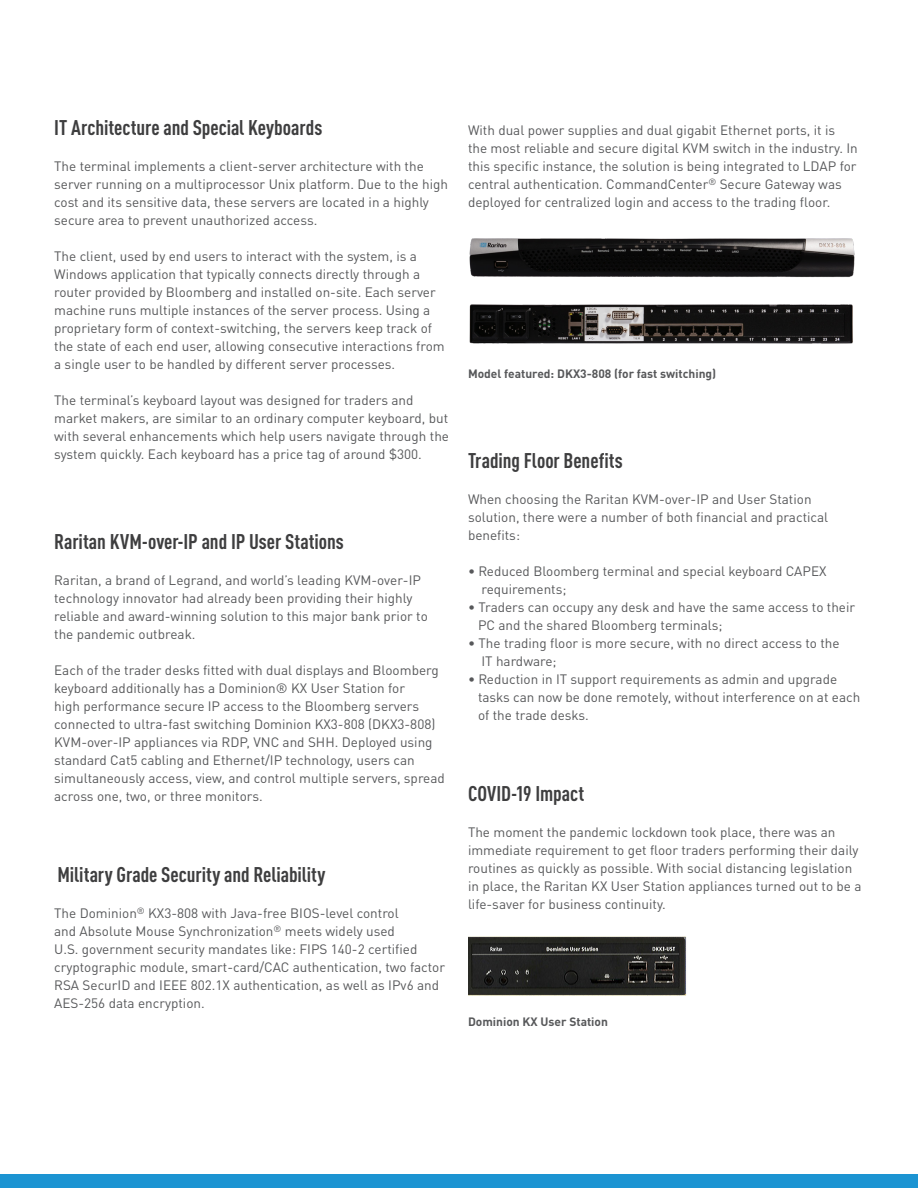
<style>
.page{position:relative;width:918px;height:1188px;background:#fff}
.page>*{position:absolute;margin:0;border:0;box-sizing:border-box;transform-origin:0 0}
.t1{font:700 condensed 21px "DIN Pro";color:#3e3e3f}
.t2{font:13.5px/18px "DIN Pro";color:#57585a}
.t3{font:700 12px "DIN Pro";color:#57585a}
</style>
<div class="page">
<div style="left:0;top:1174px;width:918px;height:14px;background:#1c94d2"></div>
<img style="left:469px;top:238px;width:386px;height:40px">
<img style="left:469px;top:304px;width:384px;height:40px">
<img style="left:468px;top:936px;width:219px;height:60px">
<h1 class="t1" style="left:54px;top:112px;width:270px">IT Architecture and Special Keyboards</h1>
<p class="t2" style="left:54px;top:156px;width:395px">The terminal implements a client-server architecture with the server running on a multiprocessor Unix platform. Due to the high cost and its sensitive data, these servers are located in a highly secure area to prevent unauthorized access.</p>
<p class="t2" style="left:54px;top:246px;width:392px">The client, used by end users to interact with the system, is a Windows application that typically connects directly through a router provided by Bloomberg and installed on-site. Each server machine runs multiple instances of the server process. Using a proprietary form of context-switching, the servers keep track of the state of each end user, allowing consecutive interactions from a single user to be handled by different server processes.</p>
<p class="t2" style="left:54px;top:390px;width:396px">The terminal’s keyboard layout was designed for traders and market makers, are similar to an ordinary computer keyboard, but with several enhancements which help users navigate through the system quickly. Each keyboard has a price tag of around $300.</p>
<h1 class="t1" style="left:54px;top:526px;width:291px">Raritan KVM-over-IP and IP User Stations</h1>
<p class="t2" style="left:54px;top:570px;width:375px">Raritan, a brand of Legrand, and world’s leading KVM-over-IP technology innovator had already been providing their highly reliable and award-winning solution to this major bank prior to the pandemic outbreak.</p>
<p class="t2" style="left:54px;top:660px;width:392px">Each of the trader desks fitted with dual displays and Bloomberg keyboard additionally has a Dominion® KX User Station for<br>high performance secure IP access to the Bloomberg servers connected to ultra-fast switching Dominion KX3-808 (DKX3-808)<br>KVM-over-IP appliances via RDP, VNC and SHH. Deployed using standard Cat5 cabling and Ethernet/IP technology, users can simultaneously access, view, and control multiple servers, spread across one, two, or three monitors.</p>
<h1 class="t1" style="left:58px;top:859px;width:270px">Military Grade Security and Reliability</h1>
<p class="t2" style="left:54px;top:903px;width:392px">The Dominion<sup>®</sup> KX3-808 with Java-free BIOS-level control<br>and Absolute Mouse Synchronization<sup>®</sup> meets widely used<br>U.S. government security mandates like: FIPS 140-2 certified cryptographic module, smart-card/CAC authentication, two factor RSA SecurID and IEEE 802.1X authentication, as well as IPv6 and AES-256 data encryption.</p>
<p class="t2" style="left:468px;top:120px;width:391px">With dual power supplies and dual gigabit Ethernet ports, it is the most reliable and secure digital KVM switch in the industry. In this specific instance, the solution is being integrated to LDAP for central authentication. CommandCenter<sup>®</sup> Secure Gateway was deployed for centralized login and access to the trading floor.</p>
<p class="t3" style="left:468px;top:364px;width:250px">Model featured: DKX3-808 (for fast switching)</p>
<h1 class="t1" style="left:468px;top:445px;width:156px">Trading Floor Benefits</h1>
<p class="t2" style="left:468px;top:489px;width:362px">When choosing the Raritan KVM-over-IP and User Station solution, there were a number of both financial and practical benefits:</p>
<p class="t2" style="left:481px;top:561px;width:347px;text-indent:-13px">• Reduced Bloomberg terminal and special keyboard CAPEX requirements;</p>
<p class="t2" style="left:478px;top:597px;width:379px;text-indent:-10px">• Traders can occupy any desk and have the same access to their<br>PC and the shared Bloomberg terminals;</p>
<p class="t2" style="left:481px;top:633px;width:360px;text-indent:-13px">• The trading floor is more secure, with no direct access to the<br>IT hardware;</p>
<p class="t2" style="left:478px;top:669px;width:384px;text-indent:-10px">• Reduction in IT support requirements as admin and upgrade tasks can now be done remotely, without interference on at each of the trade desks.</p>
<h1 class="t1" style="left:468px;top:778px;width:118px">COVID-19 Impact</h1>
<p class="t2" style="left:468px;top:822px;width:395px">The moment the pandemic lockdown took place, there was an immediate requirement to get floor traders performing their daily routines as quickly as possible. With social distancing legislation in place, the Raritan KX User Station appliances turned out to be a life-saver for business continuity.</p>
<p class="t3" style="left:468px;top:1012px;width:142px">Dominion KX User Station</p>
</div>
